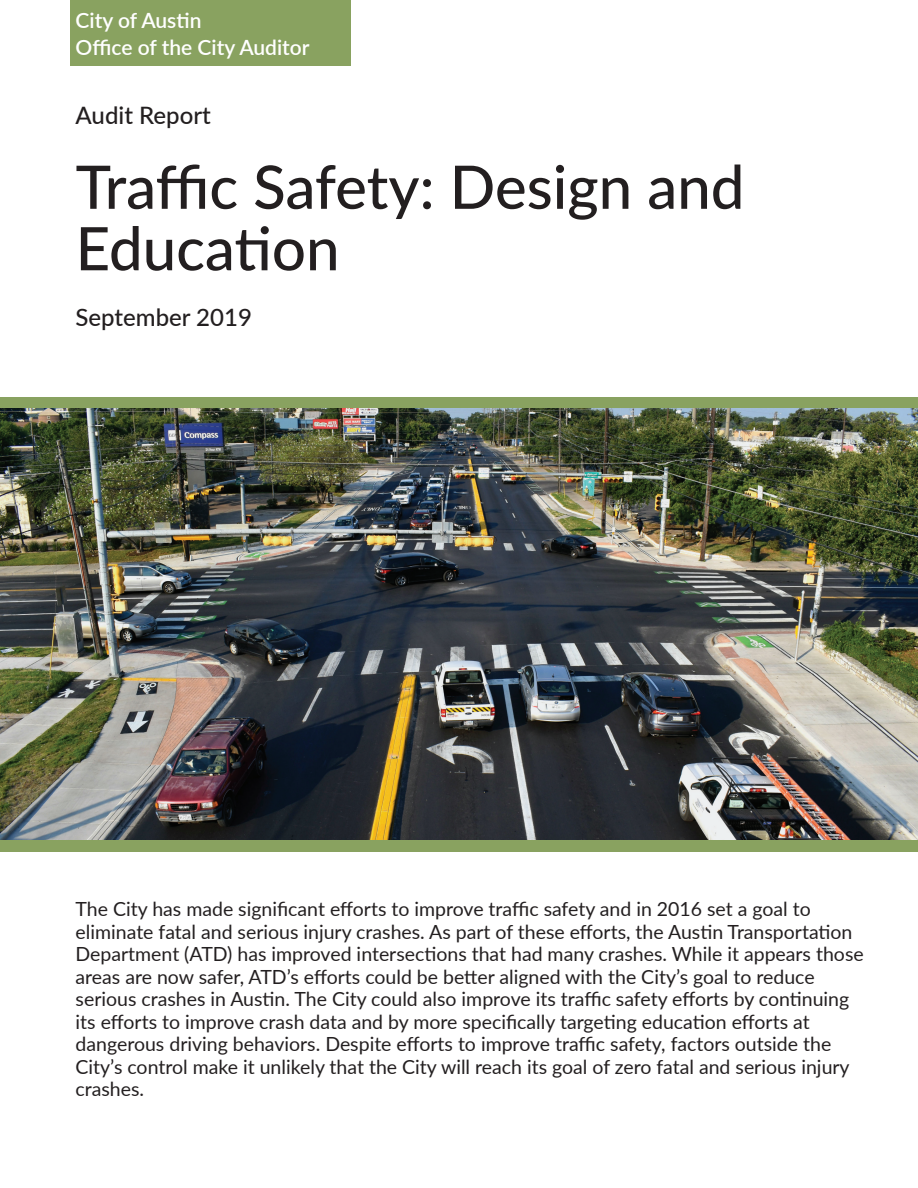
<style>
.page{position:relative;width:918px;height:1188px;background:#fff}
.page>*{position:absolute;margin:0;border:0;box-sizing:border-box;transform-origin:0 0}
.t1{font:500 60px/61.5px "Lato";color:#231f20}
.t2{font:500 24px "Lato";color:#231f20}
.t3{font:600 21px/27px "Lato";color:#fff}
.t4{font:19.5px/22.5px "Lato";color:#231f20}
</style>
<div class="page">
<div style="left:0;top:398px;width:918px;height:454px;background:#89a260"></div>
<div style="left:70px;top:0;width:281px;height:66px;background:#89a260"></div>
<img style="left:0;top:408px;width:918px;height:431px">
<p class="t3" style="left:76px;top:6px;width:236px">City of Austin<br>Office of the City Auditor</p>
<p class="t2" style="left:76px;top:98px;width:137px">Audit Report</p>
<h1 class="t1" style="left:76px;top:154px;width:670px">Traffic Safety: Design and<br>Education</h1>
<p class="t2" style="left:76px;top:300px;width:178px">September 2019</p>
<p class="t4" style="left:76px;top:897px;width:790px">The City has made significant efforts to improve traffic safety and in 2016 set a goal to eliminate fatal and serious injury crashes. As part of these efforts, the Austin Transportation Department (ATD) has improved intersections that had many crashes. While it appears those areas are now safer, ATD’s efforts could be better aligned with the City’s goal to reduce serious crashes in Austin. The City could also improve its traffic safety efforts by continuing its efforts to improve crash data and by more specifically targeting education efforts at dangerous driving behaviors. Despite efforts to improve traffic safety, factors outside the City’s control make it unlikely that the City will reach its goal of zero fatal and serious injury crashes.</p>
</div>
